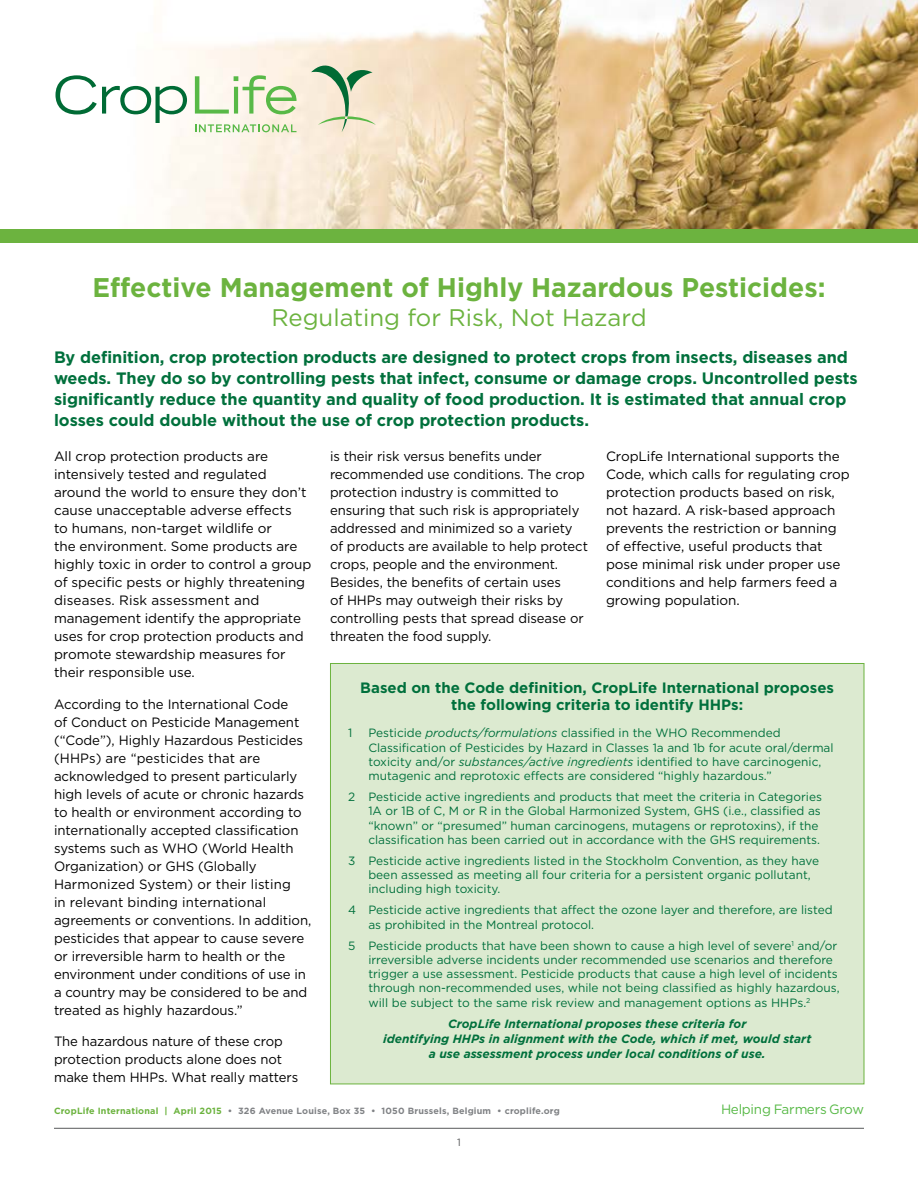
<style>
.page{position:relative;width:918px;height:1188px;background:#fff}
.page>*{position:absolute;margin:0;border:0;box-sizing:border-box;transform-origin:0 0}
.t1{font:700 27px "Gotham";color:#6cb33f}
.t2{font:24px "Gotham";color:#6cb33f}
.t3{font:700 16.5px/21px "Gotham";letter-spacing:-.005em;color:#00703c}
.t4{font:700 15px/16.5px "Gotham";color:#00703c;text-align:center}
.t5{font:13.5px/18px "Gotham";letter-spacing:-.005em;color:#000}
.t6{font:13.5px "Gotham";letter-spacing:-.02em;color:#58b947}
.t7{font:12px/14.2px "Gotham";color:#00703c}
.t8{font:italic 700 12px/15px "Gotham";color:#00703c;text-align:center}
.t9{font:10.5px "Gotham";color:#58595b}
.t10{font:700 9px "Gotham";letter-spacing:.02em;color:#808285}
.s1{font-style:italic}
.s2{color:#6cb33f}
</style>
<div class="page">
<img style="left:0;top:0;width:918px;height:230px">
<hr style="left:54px;top:1128px;width:810px;height:1px;background:#58595b">
<div style="left:0;top:230px;width:918px;height:13px;background:#6cb33f"></div>
<svg style="left:55px;top:75px;width:132px;height:48px"></svg>
<svg style="left:195px;top:75px;width:102px;height:39px"></svg>
<svg style="left:311px;top:64px;width:65px;height:68px;background:#d0d4b9"></svg>
<svg style="left:195px;top:124px;width:102px;height:8px"></svg>
<div style="left:330px;top:663px;width:534px;height:421px;background:#dcead0"></div>
<h1 class="t1" style="left:92px;top:270px;width:735px">Effective Management of Highly Hazardous Pesticides:</h1>
<h2 class="t2" style="left:271px;top:302px;width:377px">Regulating for Risk, Not Hazard</h2>
<p class="t3" style="left:54px;top:347px;width:805px">By definition, crop protection products are designed to protect crops from insects, diseases and weeds. They do so by controlling pests that infect, consume or damage crops. Uncontrolled pests significantly reduce the quantity and quality of food production. It is estimated that annual crop losses could double without the use of crop protection products.</p>
<p class="t5" style="left:54px;top:447px;width:259px">All crop protection products are intensively tested and regulated around the world to ensure they don’t cause unacceptable adverse effects<br>to humans, non-target wildlife or<br>the environment. Some products are highly toxic in order to control a group of specific pests or highly threatening diseases. Risk assessment and management identify the appropriate uses for crop protection products and promote stewardship measures for their responsible use.</p>
<p class="t5" style="left:54px;top:695px;width:259px">According to the International Code<br>of Conduct on Pesticide Management (“Code”), Highly Hazardous Pesticides (HHPs) are “pesticides that are acknowledged to present particularly high levels of acute or chronic hazards to health or environment according to internationally accepted classification systems such as WHO (World Health Organization) or GHS (Globally Harmonized System) or their listing<br>in relevant binding international agreements or conventions. In addition, pesticides that appear to cause severe or irreversible harm to health or the environment under conditions of use in a country may be considered to be and treated as highly hazardous.”</p>
<p class="t5" style="left:54px;top:1032px;width:246px">The hazardous nature of these crop protection products alone does not make them HHPs. What really matters</p>
<p class="t5" style="left:330px;top:447px;width:259px">is their risk versus benefits under recommended use conditions. The crop protection industry is committed to ensuring that such risk is appropriately addressed and minimized so a variety of products are available to help protect crops, people and the environment.<br>Besides, the benefits of certain uses<br>of HHPs may outweigh their risks by controlling pests that spread disease or threaten the food supply.</p>
<p class="t5" style="left:606px;top:447px;width:245px">CropLife International supports the Code, which calls for regulating crop protection products based on risk, not hazard. A risk-based approach prevents the restriction or banning of effective, useful products that pose minimal risk under proper use conditions and help farmers feed a growing population.</p>
<p class="t4" style="left:360px;top:679px;width:475px">Based on the Code definition, CropLife International proposes the following criteria to identify HHPs:</p>
<p class="t7" style="left:348px;top:726px;width:6px">1</p>
<p class="t7" style="left:368px;top:726px;width:467px">Pesticide <span class="s1">products/formulations</span> classified in the WHO Recommended Classification of Pesticides by Hazard in Classes 1a and 1b for acute oral/dermal toxicity and/or <span class="s1">substances/active ingredients</span> identified to have carcinogenic, mutagenic and reprotoxic effects are considered “highly hazardous.”</p>
<p class="t7" style="left:368px;top:790px;width:455px;text-indent:-20px">2 Pesticide active ingredients and products that meet the criteria in Categories 1A or 1B of C, M or R in the Global Harmonized System, GHS (i.e., classified as “known” or “presumed” human carcinogens, mutagens or reprotoxins), if the classification has been carried out in accordance with the GHS requirements.</p>
<p class="t7" style="left:368px;top:853px;width:452px;text-indent:-20px">3 Pesticide active ingredients listed in the Stockholm Convention, as they have been assessed as meeting all four criteria for a persistent organic pollutant, including high toxicity.</p>
<p class="t7" style="left:368px;top:903px;width:466px;text-indent:-20px">4 Pesticide active ingredients that affect the ozone layer and therefore, are listed as prohibited in the Montreal protocol.</p>
<p class="t7" style="left:368px;top:938px;width:473px;text-indent:-20px">5 Pesticide products that have been shown to cause a high level of severe<sup>1</sup> and/or irreversible adverse incidents under recommended use scenarios and therefore trigger a use assessment. Pesticide products that cause a high level of incidents through non-recommended uses, while not being classified as highly hazardous, will be subject to the same risk review and management options as HHPs.<sup>2</sup></p>
<p class="t8" style="left:383px;top:1017px;width:430px">CropLife International proposes these criteria for<br>identifying HHPs in alignment with the Code, which if met, would start a use assessment process under local conditions of use.</p>
<p class="t10" style="left:54px;top:1105px;width:507px"><span class="s2">CropLife International | April 2015</span> • 326 Avenue Louise, Box 35 • 1050 Brussels, Belgium • croplife.org</p>
<p class="t6" style="left:721px;top:1101px;width:144px">Helping Farmers Grow</p>
<p class="t9" style="left:457px;top:1136px;width:5px">1</p>
</div>
